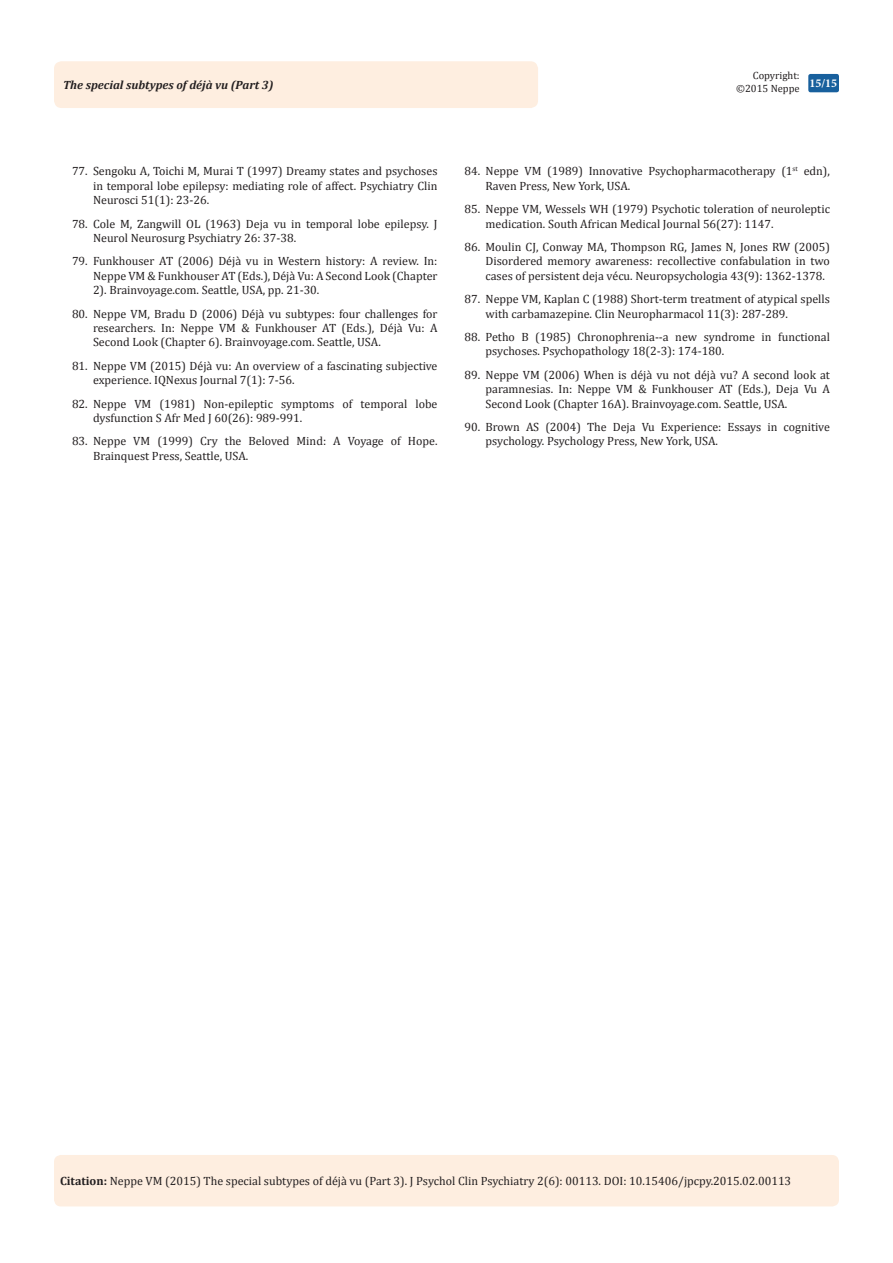
<style>
.page{position:relative;width:893px;height:1263px;background:#fff}
.page>*{position:absolute;margin:0;border:0;box-sizing:border-box;transform-origin:0 0}
.Citation{font:12px/14.4px "Cambria";color:#231f20}
.t1{font:italic 700 12px "Cambria";color:#231f20}
.t2{font:700 12px "Minion Pro";color:#fff}
.t3{font:10.5px "Cambria";color:#231f20}
.s1{font-weight:700}
</style>
<div class="page">
<div style="left:54px;top:61px;width:484px;height:47px;background:#feeee0;border-radius:8px"></div>
<div style="left:808px;top:74px;width:31px;height:18px;background:#18609d;border-radius:2px"></div>
<div style="left:54px;top:1155px;width:785px;height:51px;background:#feeee0;border-radius:7px"></div>
<p class="t3" style="left:753px;top:69px;width:48px">Copyright:</p>
<p class="t3" style="left:736px;top:82px;width:65px">©2015 Neppe</p>
<p class="t1" style="left:63px;top:77px;width:212px">The special subtypes of déjà vu (Part 3)</p>
<p class="t2" style="left:809px;top:75px;width:29px">15/15</p>
<p class="Citation" style="left:93px;top:164px;width:346px;text-align:justify;text-indent:-21px">77. Sengoku A, Toichi M, Murai T (1997) Dreamy states and psychoses in temporal lobe epilepsy: mediating role of affect. Psychiatry Clin Neurosci 51(1): 23-26.</p>
<p class="Citation" style="left:93px;top:216px;width:346px;text-indent:-21px">78. Cole M, Zangwill OL (1963) Deja vu in temporal lobe epilepsy. J<br>Neurol Neurosurg Psychiatry 26: 37-38.</p>
<p class="Citation" style="left:93px;top:254px;width:346px;text-align:justify;text-indent:-21px">79. Funkhouser AT (2006) Déjà vu in Western history: A review. In:<br>Neppe VM &amp; Funkhouser AT (Eds.), Déjà Vu: A Second Look (Chapter 2). Brainvoyage.com. Seattle, USA, pp. 21-30.</p>
<p class="Citation" style="left:93px;top:306px;width:346px;text-align:justify;text-indent:-21px">80. Neppe VM, Bradu D (2006) Déjà vu subtypes: four challenges for researchers. In: Neppe VM &amp; Funkhouser AT (Eds.), Déjà Vu: A Second Look (Chapter 6). Brainvoyage.com. Seattle, USA.</p>
<p class="Citation" style="left:93px;top:358px;width:346px;text-indent:-21px">81. Neppe VM (2015) Déjà vu: An overview of a fascinating subjective experience. IQNexus Journal 7(1): 7-56.</p>
<p class="Citation" style="left:93px;top:396px;width:346px;text-indent:-21px">82. Neppe VM (1981) Non-epileptic symptoms of temporal lobe dysfunction S Afr Med J 60(26): 989-991.</p>
<p class="Citation" style="left:93px;top:434px;width:346px;text-indent:-21px">83. Neppe VM (1999) Cry the Beloved Mind: A Voyage of Hope.<br>Brainquest Press, Seattle, USA.</p>
<p class="Citation" style="left:485px;top:164px;width:346px;text-indent:-21px">84. Neppe VM (1989) Innovative Psychopharmacotherapy (1<sup>st</sup> edn),<br>Raven Press, New York, USA.</p>
<p class="Citation" style="left:485px;top:202px;width:346px;text-indent:-21px">85. Neppe VM, Wessels WH (1979) Psychotic toleration of neuroleptic medication. South African Medical Journal 56(27): 1147.</p>
<p class="Citation" style="left:485px;top:240px;width:346px;text-align:justify;text-indent:-21px">86. Moulin CJ, Conway MA, Thompson RG, James N, Jones RW (2005)<br>Disordered memory awareness: recollective confabulation in two cases of persistent deja vécu. Neuropsychologia 43(9): 1362-1378.</p>
<p class="Citation" style="left:485px;top:292px;width:346px;text-indent:-21px">87. Neppe VM, Kaplan C (1988) Short-term treatment of atypical spells with carbamazepine. Clin Neuropharmacol 11(3): 287-289.</p>
<p class="Citation" style="left:485px;top:330px;width:346px;text-indent:-21px">88. Petho B (1985) Chronophrenia--a new syndrome in functional psychoses. Psychopathology 18(2-3): 174-180.</p>
<p class="Citation" style="left:485px;top:367px;width:346px;text-align:justify;text-indent:-21px">89. Neppe VM (2006) When is déjà vu not déjà vu? A second look at paramnesias. In: Neppe VM &amp; Funkhouser AT (Eds.), Deja Vu A Second Look (Chapter 16A). Brainvoyage.com. Seattle, USA.</p>
<p class="Citation" style="left:485px;top:420px;width:346px;text-indent:-21px">90. Brown AS (2004) The Deja Vu Experience: Essays in cognitive psychology. Psychology Press, New York, USA.</p>
<p class="Citation" style="left:60px;top:1174px;width:733px"><span class="s1">Citation:</span> Neppe VM (2015) The special subtypes of déjà vu (Part 3). J Psychol Clin Psychiatry 2(6): 00113. DOI: 10.15406/jpcpy.2015.02.00113</p>
</div>
